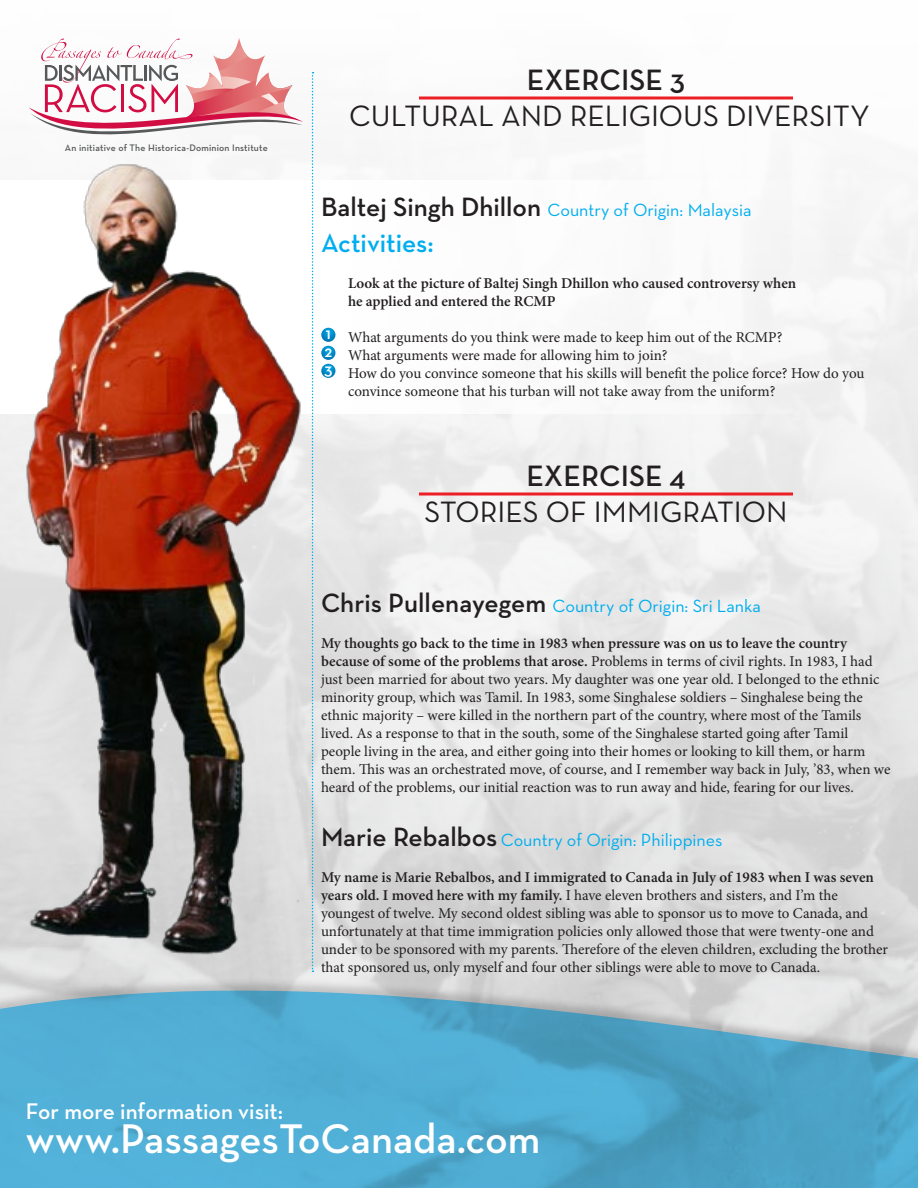
<style>
.page{position:relative;width:918px;height:1188px;background:#fff}
.page>*{position:absolute;margin:0;border:0;box-sizing:border-box;transform-origin:0 0}
.t1{font:600 42.15px "Neutra Text";color:#fff}
.t2{font:30px "Neutra Text";color:#231f20}
.t3{font:600 30px "Neutra Text";color:#231f20}
.t4{font:600 27px "Neutra Text";color:#00aeef}
.t5{font:600 22.95px "Neutra Text";color:#fff}
.t6{font:18px "Neutra Text";color:#00aeef}
.t7{font:600 16.5px "Neutra Text";color:#fff}
.t8{font:15px/18px "Minion Pro";letter-spacing:-.005em;color:#231f20}
.t9{font:600 15px/18px "Minion Pro";color:#231f20}
.t10{font:600 9.6px "Neutra Text";letter-spacing:.02em;color:#57585a}
.s1{font-weight:600;font-size:27px;color:#231f20}
.s2{font-weight:600}
</style>
<div class="page">
<svg style="left:0;top:943px;width:918px;height:245px;background:#72b5d0"></svg>
<svg style="left:321px;top:328px;width:14px;height:14px"></svg>
<svg style="left:321px;top:346px;width:14px;height:14px"></svg>
<svg style="left:321px;top:364px;width:14px;height:14px"></svg>
<svg style="left:29px;top:38px;width:274px;height:113px"></svg>
<svg style="left:312px;top:72px;width:2px;height:900px"></svg>
<hr style="left:419px;top:96px;width:374px;height:3px;background:#ed1f26">
<hr style="left:419px;top:492px;width:374px;height:3px;background:#ed1f26">
<img style="left:0;top:151px;width:307px;height:806px">
<p class="t3" style="left:527px;top:61px;width:160px">EXERCISE 3</p>
<p class="t10" style="left:65px;top:142px;width:204px">An initiative of The Historica-Dominion Institute</p>
<p class="t2" style="left:349px;top:98px;width:110px">Cultural</p>
<p class="t2" style="left:501px;top:98px;width:21px">and</p>
<p class="t2" style="left:570px;top:98px;width:35px">Religio</p>
<p class="t2" style="left:683px;top:98px;width:79px">us Diversit</p>
<p class="t2" style="left:850px;top:98px;width:21px">y</p>
<p class="t6" style="left:321px;top:199px;width:432px"><span class="s1">Baltej Singh Dhillon</span> Country of Origin: Malaysia</p>
<p class="t4" style="left:321px;top:226px;width:114px">Activities:</p>
<p class="t9" style="left:348px;top:274px;width:450px">Look at the picture of Baltej Singh Dhillon who caused controversy when he applied and entered the RCMP</p>
<p class="t7" style="left:326px;top:323px;width:7px">1</p>
<p class="t8" style="left:348px;top:328px;width:436px">What arguments do you think were made to keep him out of the RCMP?</p>
<p class="t7" style="left:324px;top:341px;width:9px">2</p>
<p class="t8" style="left:348px;top:346px;width:321px">What arguments were made for allowing him to join?</p>
<p class="t7" style="left:324px;top:359px;width:10px">3</p>
<p class="t8" style="left:348px;top:364px;width:518px">How do you convince someone that his skills will benefit the police force? How do you convince someone that his turban will not take away from the uniform?</p>
<p class="t3" style="left:526px;top:457px;width:161px">EXERCISE 4</p>
<p class="t2" style="left:425px;top:494px;width:364px">STORIES OF IMMIGRATION</p>
<p class="t6" style="left:321px;top:595px;width:442px"><span class="s1">Chris Pullenayegem</span> Country of Origin: Sri Lanka</p>
<p class="t8" style="left:321px;top:634px;width:571px"><span class="s2">My thoughts go back to the time in 1983 when pressure was on us to leave the country because of some of the problems that arose.</span> Problems in terms of civil rights. In 1983, I had just been married for about two years. My daughter was one year old. I belonged to the ethnic minority group, which was Tamil. In 1983, some Singhalese soldiers – Singhalese being the ethnic majority – were killed in the northern part of the country, where most of the Tamils lived. As a response to that in the south, some of the Singhalese started going after Tamil people living in the area, and either going into their homes or looking to kill them, or harm them. This was an orchestrated move, of course, and I remember way back in July, ’83, when we heard of the problems, our initial reaction was to run away and hide, fearing for our lives.</p>
<p class="t6" style="left:321px;top:829px;width:403px"><span class="s1">Marie Rebalbos</span> Country of Origin: Philippines</p>
<p class="t8" style="left:321px;top:868px;width:568px"><span class="s2">My name is Marie Rebalbos, and I immigrated to Canada in July of 1983 when I was seven years old. I moved here with my family.</span> I have eleven brothers and sisters, and I’m the youngest of twelve. My second oldest sibling was able to sponsor us to move to Canada, and unfortunately at that time immigration policies only allowed those that were twenty-one and under to be sponsored with my parents. Therefore of the eleven children, excluding the brother that sponsored us, only myself and four other siblings were able to move to Canada.</p>
<p class="t5" style="left:26px;top:1097px;width:259px">For more information visit:</p>
<p class="t1" style="left:26px;top:1112px;width:516px">www.PassagesToCanada.com</p>
</div>
